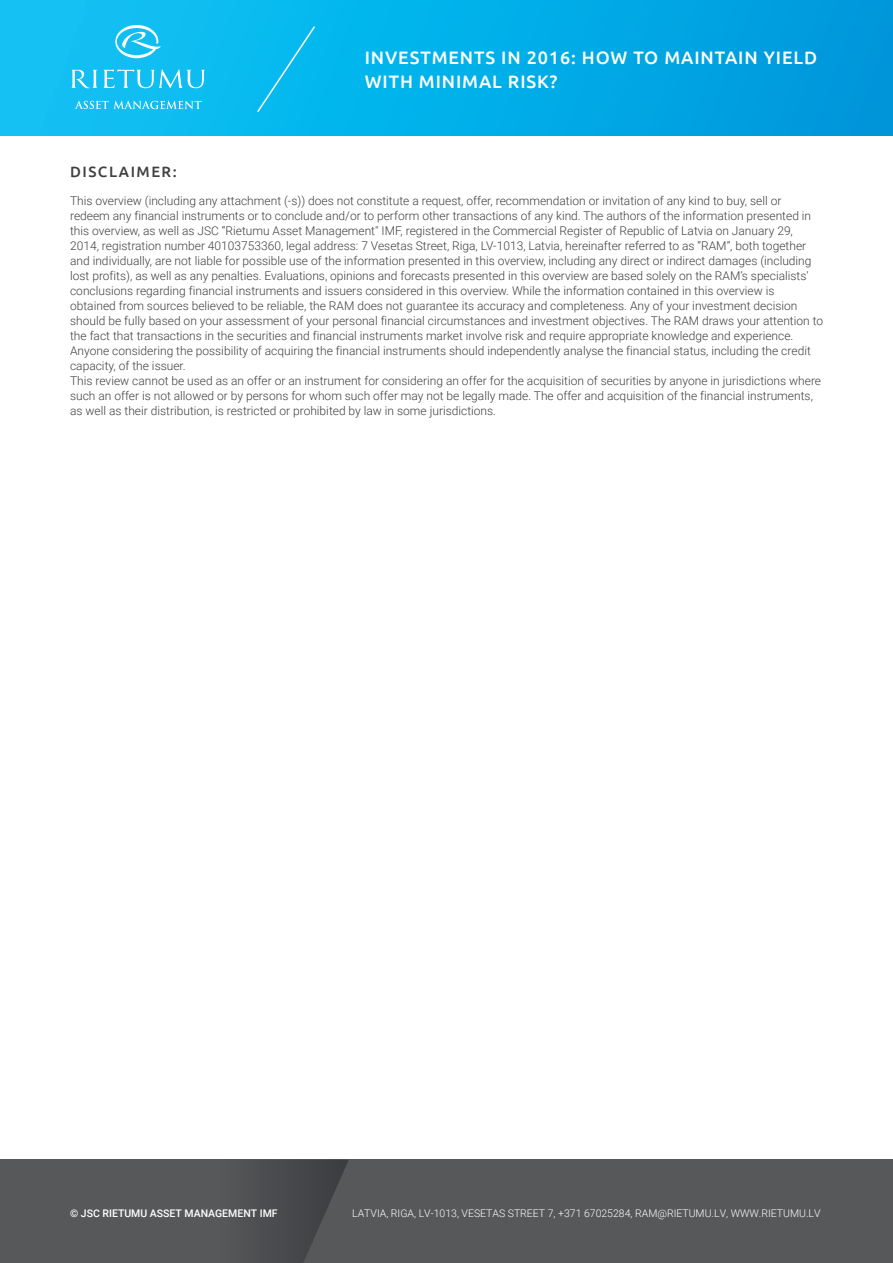
<style>
.page{position:relative;width:893px;height:1263px;background:#fff}
.page>*{position:absolute;margin:0;border:0;box-sizing:border-box;transform-origin:0 0}
.t1{font:500 18px/24px "Ubuntu";letter-spacing:.05em;color:#fff}
.t2{font:500 15px "Ubuntu";letter-spacing:.1em;color:#3f3f40}
.t3{font:300 12px/15px "Roboto";color:#3f3f40}
.t4{font:300 10.5px "Roboto";color:#fff}
.t5{font:500 10.5px "Roboto";color:#fff}
</style>
<div class="page">
<div style="left:0;top:0;width:893px;height:135px;background:linear-gradient(to right,#10c6f6,#0099dc)"></div>
<div style="left:0;top:1160px;width:893px;height:103px;background:#57585a"></div>
<svg style="left:263px;top:1160px;width:86px;height:103px"></svg>
<svg style="left:71px;top:70px;width:26px;height:18px"></svg>
<svg style="left:104px;top:69px;width:101px;height:19px;background:#46ccf3"></svg>
<svg style="left:115px;top:24px;width:46px;height:35px"></svg>
<svg style="left:75px;top:101px;width:127px;height:8px"></svg>
<div style="left:256px;top:25px;width:61px;height:89px;background:#06b9ee"></div>
<h1 class="t1" style="left:365px;top:45px;width:454px">INVESTMENTS IN 2016: HOW TO MAINTAIN YIELD<br>WITH MINIMAL RISK?</h1>
<p class="t2" style="left:70px;top:162px;width:108px">DISCLAIMER:</p>
<p class="t3" style="left:70px;top:192px;width:755px">This overview (including any attachment (-s)) does not constitute a request, offer, recommendation or invitation of any kind to buy, sell or redeem any financial instruments or to conclude and/or to perform other transactions of any kind. The authors of the information presented in this overview, as well as JSC “Rietumu Asset Management" IMF, registered in the Commercial Register of Republic of Latvia on January 29, 2014, registration number 40103753360, legal address: 7 Vesetas Street, Riga, LV-1013, Latvia, hereinafter referred to as “RAM”, both together and individually, are not liable for possible use of the information presented in this overview, including any direct or indirect damages (including lost profits), as well as any penalties. Evaluations, opinions and forecasts presented in this overview are based solely on the RAM’s specialists' conclusions regarding financial instruments and issuers considered in this overview. While the information contained in this overview is obtained from sources believed to be reliable, the RAM does not guarantee its accuracy and completeness. Any of your investment decision should be fully based on your assessment of your personal financial circumstances and investment objectives. The RAM draws your attention to the fact that transactions in the securities and financial instruments market involve risk and require appropriate knowledge and experience.<br>Anyone considering the possibility of acquiring the financial instruments should independently analyse the financial status, including the credit capacity, of the issuer.<br>This review cannot be used as an offer or an instrument for considering an offer for the acquisition of securities by anyone in jurisdictions where such an offer is not allowed or by persons for whom such offer may not be legally made. The offer and acquisition of the financial instruments, as well as their distribution, is restricted or prohibited by law in some jurisdictions.</p>
<p class="t4" style="left:365px;top:1204px;width:459px">ЛАТВИЯ, РИГА, LV-1013, УЛ. ВЕСЕТАС 7, +371 67025284, RAM@RIETUMU.LV, WWW.RIETUMU.LV</p>
<p class="t5" style="left:70px;top:1204px;width:201px">© AS RIETUMU ASSET MANAGEMENT IPS</p>
<p class="t5" style="left:70px;top:1206px;width:209px">© JSC RIETUMU ASSET MANAGEMENT IMF</p>
<p class="t4" style="left:352px;top:1206px;width:470px">LATVIA, RIGA, LV-1013, VESETAS STREET 7, +371 67025284, RAM@RIETUMU.LV, WWW.RIETUMU.LV</p>
</div>
